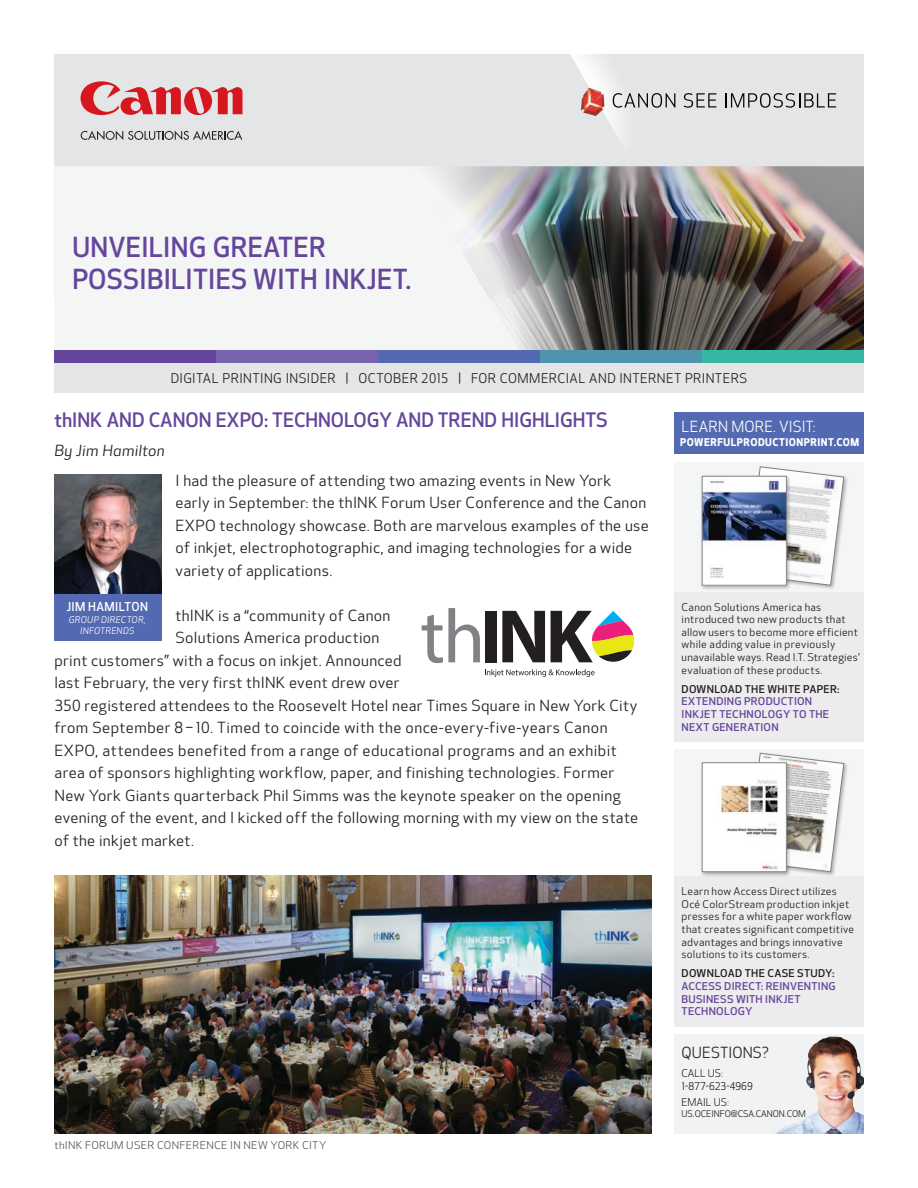
<style>
.page{position:relative;width:918px;height:1188px;background:#fff}
.page>*{position:absolute;margin:0;border:0;box-sizing:border-box;transform-origin:0 0}
.t1{font:500 27px/32.4px "Optic Sans 301";letter-spacing:.01em;color:#65469c}
.t2{font:500 19.5px "Optic Sans 301";color:#65469c}
.t3{font:15px/22.5px "Optic Sans 201";letter-spacing:.02em;color:#231f20;scale:1.05 1}
.t4{font:15px "Optic Sans 201";letter-spacing:.01em;color:#fff}
.t5{font:italic 15px "Optic Sans 202";letter-spacing:.02em;color:#231f20;scale:1.05 1}
.t6{font:15px "Optic Sans 201";letter-spacing:.02em;color:#231f20}
.t7{font:13.2px "Optic Sans 201";letter-spacing:.035em;color:#231f20}
.t8{font:500 12px "Optic Sans 301";letter-spacing:.03em;color:#fff}
.t9{font:10.5px/12.6px "Optic Sans 201";letter-spacing:.025em;color:#231f20;scale:1.05 1}
.t10{font:500 10.5px/12.6px "Optic Sans 301";letter-spacing:.03em;color:#65469c;scale:1.05 1}
.t11{font:500 10.5px "Optic Sans 301";letter-spacing:.03em;color:#231f20;scale:1.05 1}
.t12{font:10.5px "Optic Sans 201";letter-spacing:.03em;color:#57585a;scale:1.05 1}
.t13{font:700 10.5px "Optic Sans 401";letter-spacing:.05em;color:#fff}
.t14{font:10.5px/12.6px "Optic Sans 201";color:#231f20}
.t15{font:10.5px "Optic Sans 201";letter-spacing:.025em;color:#231f20}
.t16{font:9px "Optic Sans 201";color:#231f20}
.t17{font:italic 9px/10.2px "Optic Sans 202";letter-spacing:.03em;color:#fff;text-align:center}
</style>
<div class="page">
<img style="left:54px;top:876px;width:597px;height:258px">
<div style="left:54px;top:54px;width:810px;height:245px;background:#e4e5e7"></div>
<svg style="left:81px;top:131px;width:161px;height:9px"></svg>
<svg style="left:81px;top:81px;width:162px;height:34px"></svg>
<img style="left:798px;top:166px;width:66px;height:185px">
<div style="left:675px;top:412px;width:189px;height:42px;background:#5369b1"></div>
<div style="left:675px;top:1034px;width:189px;height:100px;background:#f1f2f3"></div>
<img style="left:774px;top:1036px;width:90px;height:98px">
<svg style="left:682px;top:1069px;width:41px;height:9px"></svg>
<svg style="left:682px;top:1098px;width:47px;height:9px"></svg>
<div style="left:675px;top:591px;width:189px;height:151px;background:#ececee"></div>
<div style="left:675px;top:462px;width:189px;height:129px;background:#f4f5f5"></div>
<div style="left:675px;top:815px;width:189px;height:211px;background:#ececee"></div>
<div style="left:675px;top:749px;width:189px;height:127px;background:#f4f5f5"></div>
<img style="left:529px;top:166px;width:269px;height:185px">
<svg style="left:54px;top:166px;width:475px;height:185px;fill:#f4f5f5"></svg>
<div style="left:54px;top:351px;width:162px;height:12px;background:#65469c"></div>
<div style="left:216px;top:351px;width:162px;height:12px;background:#7864ac"></div>
<div style="left:378px;top:351px;width:162px;height:12px;background:#5369b1"></div>
<div style="left:540px;top:351px;width:162px;height:12px;background:#4e94ad"></div>
<div style="left:702px;top:351px;width:162px;height:12px;background:#36b7a4"></div>
<div style="left:54px;top:363px;width:810px;height:29px;background:#e4e5e7"></div>
<svg style="left:570px;top:54px;width:146px;height:84px"></svg>
<svg style="left:725px;top:93px;width:111px;height:15px"></svg>
<svg style="left:422px;top:608px;width:212px;height:69px"></svg>
<img style="left:54px;top:474px;width:108px;height:121px">
<div style="left:54px;top:595px;width:108px;height:46px;background:#5369b1"></div>
<div style="left:745px;top:465px;width:104px;height:125px;background:#231f20;opacity:.35"></div>
<svg style="left:747px;top:466px;width:97px;height:120px"></svg>
<div style="left:745px;top:751px;width:104px;height:126px;background:#231f20;opacity:.35"></div>
<svg style="left:747px;top:753px;width:97px;height:119px"></svg>
<div style="left:700px;top:474px;width:91px;height:116px;background:#231f20;opacity:.35"></div>
<img style="left:704px;top:478px;width:81px;height:105px">
<div style="left:702px;top:476px;width:85px;height:109px;border:1px solid #808285"></div>
<div style="left:700px;top:761px;width:91px;height:116px;background:#231f20;opacity:.35"></div>
<img style="left:704px;top:765px;width:81px;height:105px">
<div style="left:702px;top:763px;width:85px;height:109px;border:1px solid #808285"></div>
<h1 class="t1" style="left:72px;top:232px;width:341px">UNVEILING GREATER<br>POSSIBILITIES WITH INKJET.</h1>
<p class="t7" style="left:171px;top:371px;width:578px">DIGITAL PRINTING INSIDER | OCTOBER 2015 | FOR COMMERCIAL AND INTERNET PRINTERS</p>
<h2 class="t2" style="left:54px;top:409px;width:555px">thINK AND CANON EXPO: TECHNOLOGY AND TREND HIGHLIGHTS</h2>
<p class="t5" style="left:54px;top:442px;width:107px">By Jim Hamilton</p>
<p class="t3" style="left:176px;top:469px;width:452px">I had the pleasure of attending two amazing events in New York early in September: the thINK Forum User Conference and the Canon EXPO technology showcase. Both are marvelous examples of the use of inkjet, electrophotographic, and imaging technologies for a wide variety of applications.</p>
<p class="t3" style="left:176px;top:604px;width:206px">thINK is a “community of Canon</p>
<p class="t3" style="left:176px;top:627px;width:196px">Solutions America production</p>
<p class="t3" style="left:54px;top:649px;width:332px">print customers” with a focus on inkjet. Announced</p>
<p class="t3" style="left:54px;top:672px;width:330px">last February, the very first thINK event drew over</p>
<p class="t3" style="left:54px;top:694px;width:557px">350 registered attendees to the Roosevelt Hotel near Times Square in New York City</p>
<p class="t3" style="left:54px;top:717px;width:528px">from September 8 – 10. Timed to coincide with the once-every-five-years Canon</p>
<p class="t3" style="left:54px;top:739px;width:537px">EXPO, attendees benefited from a range of educational programs and an exhibit</p>
<p class="t3" style="left:54px;top:762px;width:535px">area of sponsors highlighting workflow, paper, and finishing technologies. Former</p>
<p class="t3" style="left:54px;top:784px;width:541px">New York Giants quarterback Phil Simms was the keynote speaker on the opening</p>
<p class="t3" style="left:54px;top:807px;width:557px">evening of the event, and I kicked off the following morning with my view on the state</p>
<p class="t3" style="left:54px;top:829px;width:135px">of the inkjet market.</p>
<p class="t8" style="left:67px;top:600px;width:83px">JIM HAMILTON</p>
<p class="t17" style="left:69px;top:615px;width:79px">GROUP DIRECTOR,<br>INFOTRENDS</p>
<p class="t12" style="left:54px;top:1139px;width:261px">thINK FORUM USER CONFERENCE IN NEW YORK CITY</p>
<p class="t4" style="left:682px;top:418px;width:136px">LEARN MORE. VISIT:</p>
<p class="t13" style="left:680px;top:436px;width:181px">POWERFULPRODUCTIONPRINT.COM</p>
<p class="t9" style="left:682px;top:601px;width:171px">Canon Solutions America has introduced two new products that allow users to become more efficient while adding value in previously unavailable ways. Read I.T. Strategies’ evaluation of these products.</p>
<p class="t11" style="left:682px;top:683px;width:152px">DOWNLOAD THE WHITE PAPER:</p>
<p class="t10" style="left:682px;top:696px;width:142px">EXTENDING PRODUCTION<br>INKJET TECHNOLOGY TO THE<br>NEXT GENERATION</p>
<p class="t9" style="left:682px;top:885px;width:166px">Learn how Access Direct utilizes Océ ColorStream production inkjet presses for a white paper workflow that creates significant competitive advantages and brings innovative solutions to its customers.</p>
<p class="t11" style="left:682px;top:968px;width:147px">DOWNLOAD THE CASE STUDY:</p>
<p class="t10" style="left:682px;top:980px;width:148px">ACCESS DIRECT: REINVENTING<br>BUSINESS WITH INKJET<br>TECHNOLOGY</p>
<p class="t6" style="left:682px;top:1044px;width:89px">QUESTIONS?</p>
<p class="t14" style="left:682px;top:1068px;width:73px">CALL US:<br>1-877-623-4969</p>
<p class="t15" style="left:682px;top:1097px;width:49px">EMAIL US:</p>
<p class="t16" style="left:682px;top:1109px;width:126px">US.OCEINFO@CSA.CANON.COM</p>
</div>
